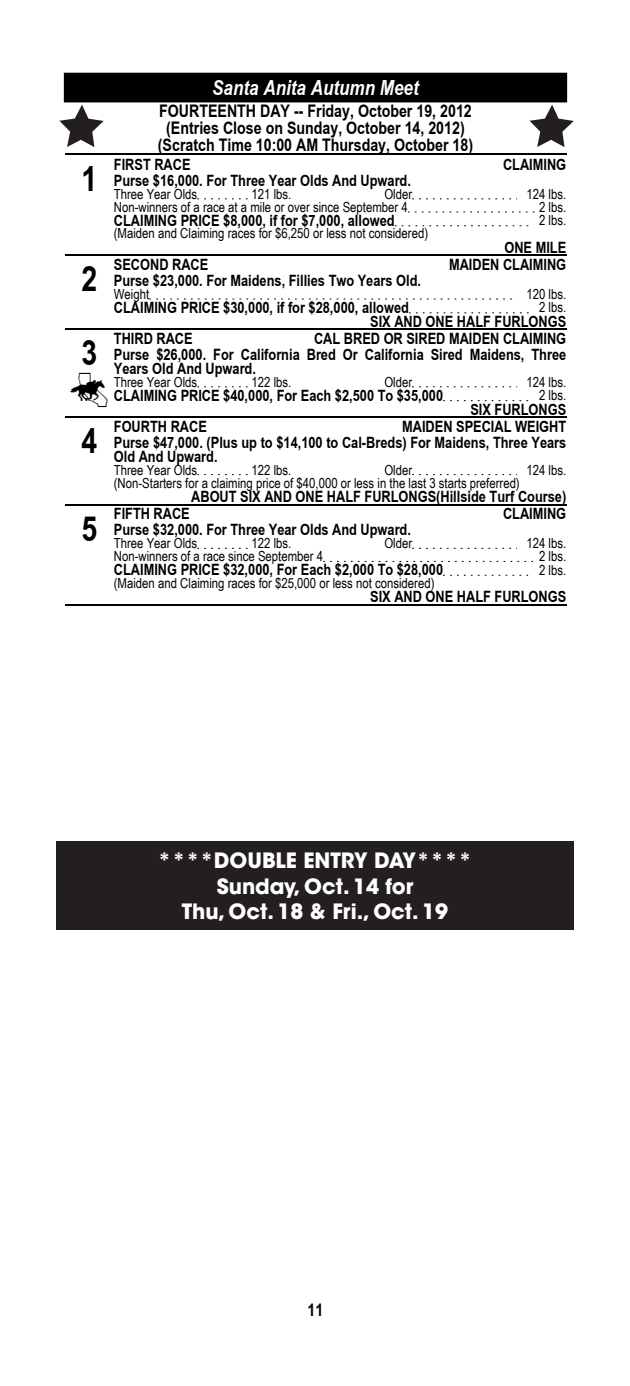
<style>
.page{position:relative;width:630px;height:1386px;background:#fff}
.page>*{position:absolute;margin:0;border:0;box-sizing:border-box;transform-origin:0 0}
.t1{font:700 34.65px/34.5px "Arial Narrow";color:#000;text-align:center}
.t2{font:700 21px "ITC Avant Garde Std";color:#fff}
.t3{font:italic 700 20.82px "Arial Narrow";color:#fff}
.t4{font:700 17.32px/17.3px "Arial Narrow";color:#000;text-align:center}
.t5{font:700 15.58px/16.1px "Arial Narrow";color:#000;text-align:right}
.t6{font:13.83px "Arial Narrow";color:#000}
.s1{font-family:"Northern Dancer Narrow 2";font-weight:400}
</style>
<div class="page">
<div style="left:65px;top:74px;width:501px;height:28px;background:#000"></div>
<div style="left:64px;top:73px;width:503px;height:29px;border:2px solid #000"></div>
<hr style="left:65px;top:153px;width:501px;height:2px;background:#000">
<hr style="left:65px;top:254px;width:501px;height:2px;background:#000">
<svg style="left:197px;top:199px;width:51px;height:1px"></svg>
<svg style="left:412px;top:199px;width:105px;height:1px"></svg>
<svg style="left:408px;top:212px;width:127px;height:1px"></svg>
<svg style="left:395px;top:225px;width:134px;height:1px"></svg>
<hr style="left:65px;top:328px;width:501px;height:2px;background:#000">
<svg style="left:149px;top:299px;width:363px;height:1px"></svg>
<svg style="left:409px;top:313px;width:120px;height:1px"></svg>
<hr style="left:65px;top:416px;width:501px;height:2px;background:#000">
<svg style="left:197px;top:387px;width:51px;height:1px"></svg>
<svg style="left:412px;top:387px;width:105px;height:1px"></svg>
<svg style="left:443px;top:400px;width:86px;height:1px"></svg>
<hr style="left:65px;top:504px;width:501px;height:2px;background:#000">
<svg style="left:197px;top:474px;width:51px;height:1px"></svg>
<svg style="left:412px;top:474px;width:105px;height:1px"></svg>
<hr style="left:65px;top:604px;width:501px;height:2px;background:#000">
<svg style="left:197px;top:548px;width:51px;height:1px"></svg>
<svg style="left:412px;top:548px;width:105px;height:1px"></svg>
<svg style="left:323px;top:561px;width:211px;height:1px"></svg>
<svg style="left:443px;top:575px;width:86px;height:1px"></svg>
<svg style="left:59px;top:105px;width:45px;height:42px"></svg>
<svg style="left:530px;top:105px;width:44px;height:42px"></svg>
<div style="left:56px;top:842px;width:518px;height:88px;background:#231f20"></div>
<p class="t1" style="left:81px;top:160px;width:17px">1</p>
<p class="t1" style="left:81px;top:260px;width:17px">2</p>
<p class="t3" style="left:212px;top:72px;width:208px">Santa Anita Autumn Meet</p>
<p class="t4" style="left:158px;top:101px;width:317px">FOURTEENTH DAY -- Friday, October 19, 2012 (Entries Close on Sunday, October 14, 2012) (Scratch Time 10:00 AM Thursday, October 18)</p>
<p class="t5" style="left:114px;top:156px;width:78px">FIRST RACE</p>
<p class="t5" style="left:503px;top:156px;width:65px">CLAIMING</p>
<p class="t5" style="left:114px;top:172px;width:299px">Purse $16,000. For Three Year Olds And Upward.</p>
<p class="t6" style="left:114px;top:184px;width:85px">Three Year Olds</p>
<p class="t6" style="left:252px;top:184px;width:41px">121 lbs.</p>
<p class="t6" style="left:384px;top:184px;width:29px">Older</p>
<p class="t6" style="left:526px;top:184px;width:41px">124 lbs.</p>
<p class="t6" style="left:114px;top:197px;width:295px">Non-winners of a race at a mile or over since September 4</p>
<p class="t6" style="left:539px;top:197px;width:29px">2 lbs.</p>
<p class="t5" style="left:114px;top:211px;width:282px">CLAIMING PRICE $8,000, if for $7,000, allowed</p>
<p class="t6" style="left:539px;top:210px;width:29px">2 lbs.</p>
<p class="t6" style="left:114px;top:223px;width:316px">(Maiden and Claiming races for $6,250 or less not considered)</p>
<p class="t5" style="left:504px;top:239px;width:63px">ONE MILE</p>
<p class="t5" style="left:114px;top:256px;width:96px">SECOND RACE</p>
<p class="t5" style="left:449px;top:256px;width:119px">MAIDEN CLAIMING</p>
<p class="t5" style="left:114px;top:272px;width:309px">Purse $23,000. For Maidens, Fillies Two Years Old.</p>
<p class="t6" style="left:114px;top:284px;width:37px">Weight</p>
<p class="t6" style="left:526px;top:284px;width:41px">120 lbs.</p>
<p class="t5" style="left:114px;top:299px;width:297px">CLAIMING PRICE $30,000, if for $28,000, allowed</p>
<p class="t6" style="left:539px;top:297px;width:29px">2 lbs.</p>
<p class="t5" style="left:370px;top:313px;width:198px">SIX AND ONE HALF FURLONGS</p>
<p class="t5" style="left:114px;top:330px;width:454px">CAL BRED OR SIRED MAIDEN CLAIMING<br>Purse $26,000. For California Bred Or California Sired Maidens, Three</p>
<p class="t5" style="left:114px;top:360px;width:144px">Years Old And Upward.</p>
<p class="t6" style="left:114px;top:372px;width:85px">Three Year Olds</p>
<p class="t6" style="left:252px;top:372px;width:41px">122 lbs.</p>
<p class="t6" style="left:384px;top:372px;width:29px">Older</p>
<p class="t6" style="left:526px;top:372px;width:41px">124 lbs.</p>
<p class="t5" style="left:114px;top:386px;width:331px">CLAIMING PRICE $40,000, For Each $2,500 To $35,000</p>
<p class="t6" style="left:539px;top:385px;width:29px">2 lbs.</p>
<p class="t5" style="left:470px;top:400px;width:97px">SIX FURLONGS</p>
<p class="t5" style="left:114px;top:330px;width:80px">THIRD RACE</p>
<p class="t1" style="left:69px;top:334px;width:41px">3<br><span class="s1">À</span></p>
<p class="t1" style="left:81px;top:422px;width:17px">4</p>
<p class="t1" style="left:81px;top:509px;width:17px">5</p>
<p class="t5" style="left:114px;top:418px;width:454px">MAIDEN SPECIAL WEIGHT<br>Purse $47,000. (Plus up to $14,100 to Cal-Breds) For Maidens, Three Years</p>
<p class="t5" style="left:114px;top:447px;width:105px">Old And Upward.</p>
<p class="t6" style="left:114px;top:460px;width:85px">Three Year Olds</p>
<p class="t6" style="left:252px;top:460px;width:41px">122 lbs.</p>
<p class="t6" style="left:384px;top:460px;width:29px">Older</p>
<p class="t6" style="left:526px;top:460px;width:41px">124 lbs.</p>
<p class="t6" style="left:114px;top:473px;width:407px">(Non-Starters for a claiming price of $40,000 or less in the last 3 starts preferred)</p>
<p class="t5" style="left:191px;top:488px;width:377px">ABOUT SIX AND ONE HALF FURLONGS(Hillside Turf Course)</p>
<p class="t5" style="left:114px;top:418px;width:95px">FOURTH RACE</p>
<p class="t5" style="left:114px;top:505px;width:77px">FIFTH RACE</p>
<p class="t5" style="left:503px;top:505px;width:65px">CLAIMING</p>
<p class="t5" style="left:114px;top:521px;width:299px">Purse $32,000. For Three Year Olds And Upward.</p>
<p class="t6" style="left:114px;top:533px;width:85px">Three Year Olds</p>
<p class="t6" style="left:252px;top:533px;width:41px">122 lbs.</p>
<p class="t6" style="left:384px;top:533px;width:29px">Older</p>
<p class="t6" style="left:526px;top:533px;width:41px">124 lbs.</p>
<p class="t6" style="left:114px;top:546px;width:211px">Non-winners of a race since September 4</p>
<p class="t6" style="left:539px;top:546px;width:29px">2 lbs.</p>
<p class="t5" style="left:114px;top:561px;width:331px">CLAIMING PRICE $32,000, For Each $2,000 To $28,000</p>
<p class="t6" style="left:539px;top:560px;width:29px">2 lbs.</p>
<p class="t6" style="left:114px;top:573px;width:322px">(Maiden and Claiming races for $25,000 or less not considered)</p>
<p class="t5" style="left:370px;top:588px;width:198px">SIX AND ONE HALF FURLONGS</p>
<p class="t2" style="left:158px;top:847px;width:316px">****DOUBLE ENTRY DAY****</p>
<p class="t2" style="left:217px;top:872px;width:198px">Sunday, Oct. 14 for</p>
<p class="t2" style="left:182px;top:897px;width:268px">Thu, Oct. 18 &amp; Fri., Oct. 19</p>
<p class="t4" style="left:308px;top:1300px;width:17px">11</p>
</div>
